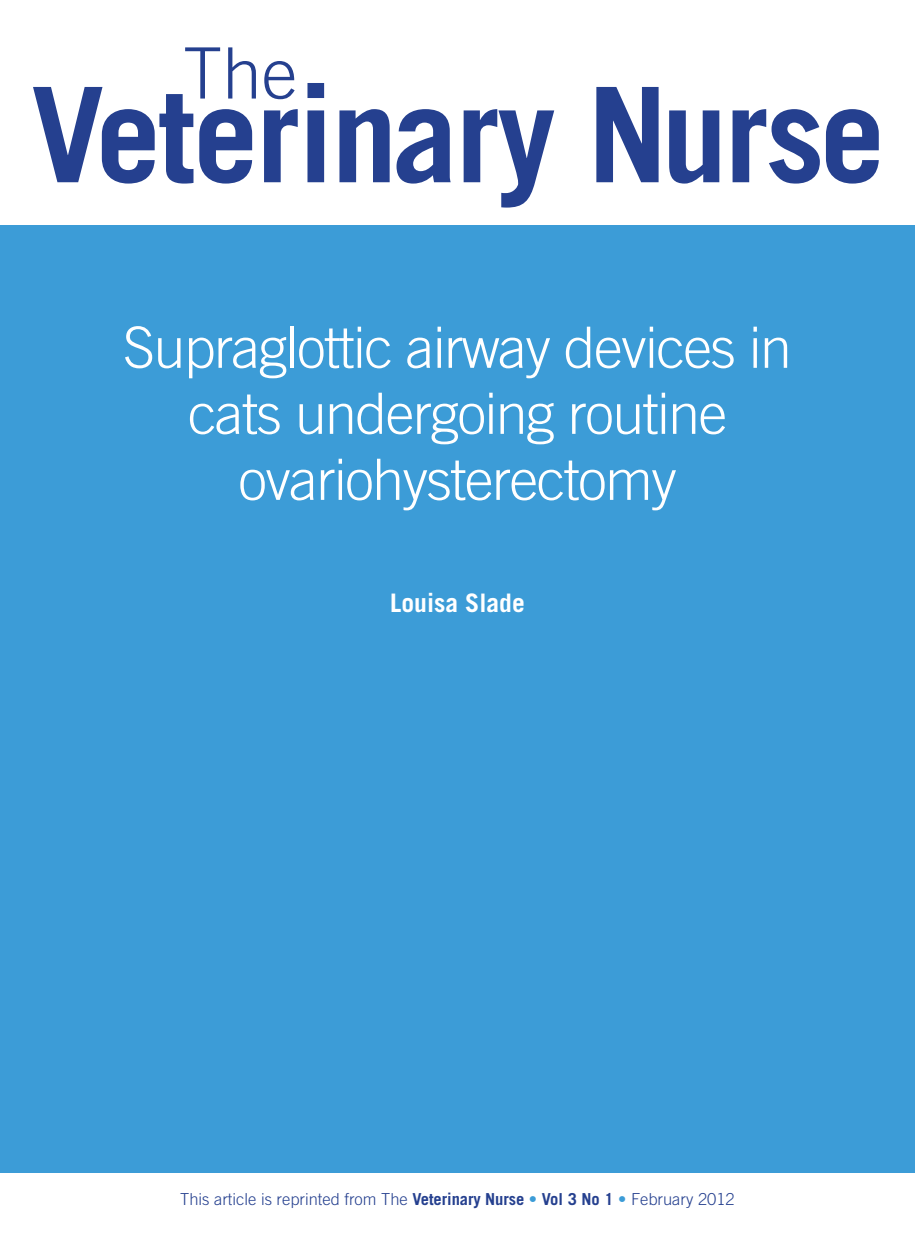
<style>
.page{position:relative;width:915px;height:1242px;background:#fff}
.page>*{position:absolute;margin:0;border:0;box-sizing:border-box;transform-origin:0 0}
.t1{font:700 132px "Trade Gothic LT Std";letter-spacing:-.02em;color:#25408f}
.t2{font:300 70.8px "Trade Gothic LT Std";color:#25408f}
.t3{font:300 57px/66px "Trade Gothic LT Std";letter-spacing:-.025em;color:#fff;text-align:center}
.t4{font:700 25.5px "Trade Gothic LT Std";color:#fff}
.t5{font:300 16.5px "Trade Gothic LT Std";color:#25408f}
.s1{font-weight:700}
.s2{color:#3c9cd7}
</style>
<div class="page">
<div style="left:0;top:225px;width:914px;height:947px;background:#3c9cd7"></div>
<p class="t2" style="left:183px;top:31px;width:116px">The</p>
<h1 class="t1" style="left:31px;top:54px;width:855px">Veterinary Nurse</h1>
<p class="t3" style="left:123px;top:314px;width:670px">Supraglottic airway devices in cats undergoing routine ovariohysterectomy</p>
<p class="t4" style="left:390px;top:587px;width:136px">Louisa Slade</p>
<p class="t5" style="left:180px;top:1189px;width:555px">This article is reprinted from The <span class="s1">Veterinary Nurse</span> <span class="s2">•</span> <span class="s1">Vol 3 No 1</span> <span class="s2">•</span> February 2012</p>
</div>
